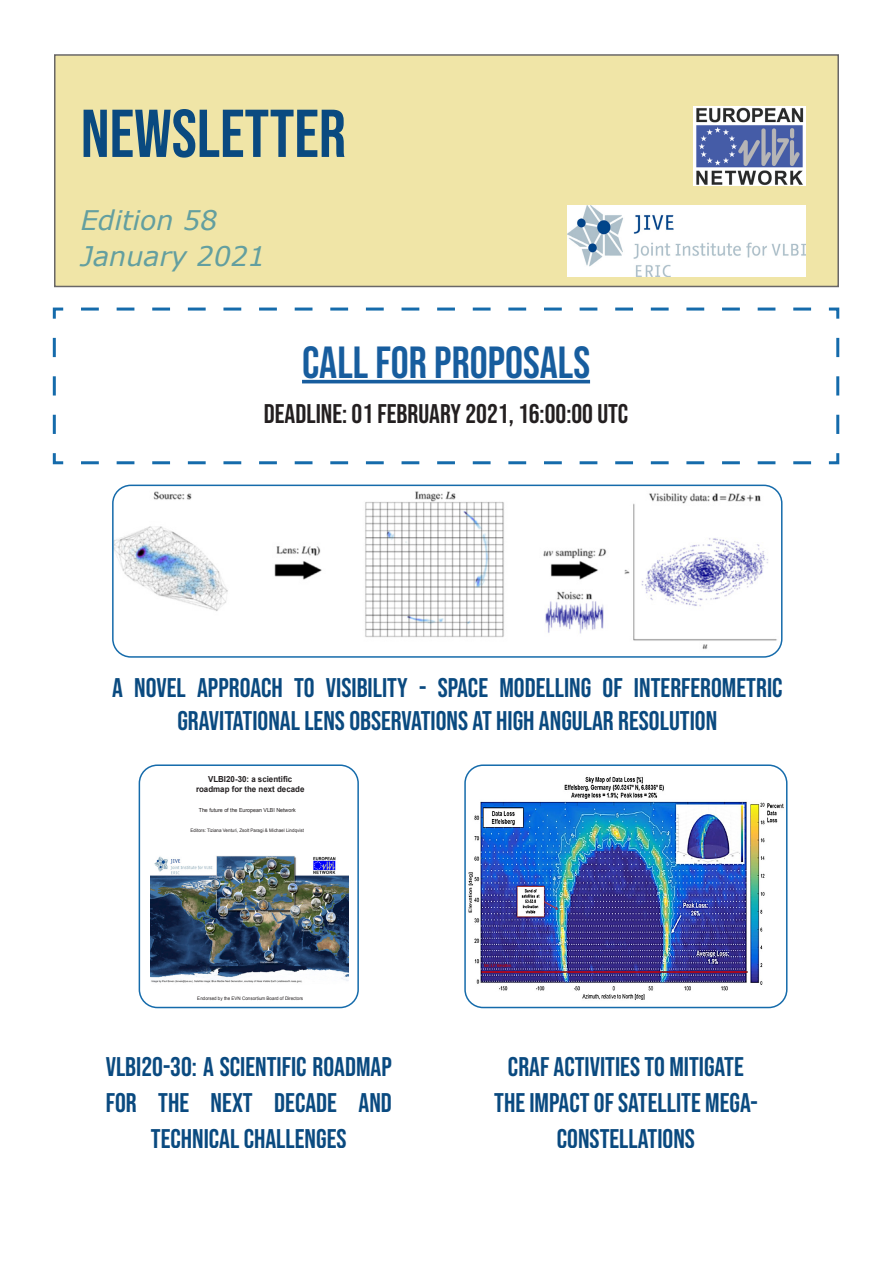
<style>
.page{position:relative;width:893px;height:1263px;background:#fff}
.page>*{position:absolute;margin:0;border:0;box-sizing:border-box;transform-origin:0 0}
.t1{font:67.5px "Bebas Neue";color:#0a4a80}
.t2{font:45px "Bebas Neue";color:#175d9e}
.t3{font:27px/36px "Bebas Neue";color:#0a4a80;text-align:center}
.t4{font:27px "Bebas Neue";color:#231f20}
.t5{font:italic 27px/36px "Verdana";color:#639fa0}
.t6{font:700 8.4px/10.1px "Arial";color:#231f20;text-align:center;scale:.95 1}
.t7{font:5.55px "Arial";color:#231f20;scale:.95 1}
.t8{font:4.8px "Arial";color:#231f20;scale:.95 1}
</style>
<div class="page">
<div style="left:55px;top:55px;width:783px;height:231px;background:#f0e5a7"></div>
<svg style="left:52px;top:307px;width:788px;height:158px"></svg>
<img style="left:694px;top:106px;width:112px;height:79px">
<img style="left:568px;top:206px;width:238px;height:70px">
<img style="left:151px;top:856px;width:198px;height:127px">
<div style="left:139px;top:764px;width:220px;height:244px;border:2px solid #156bab;border-radius:18px"></div>
<img style="left:113px;top:485px;width:669px;height:172px">
<div style="left:112px;top:485px;width:670px;height:173px;border:2px solid #156bab;border-radius:18px"></div>
<img style="left:467px;top:767px;width:320px;height:240px">
<div style="left:464px;top:764px;width:323px;height:244px;border:2px solid #156bab;border-radius:18px"></div>
<h1 class="t1" style="left:81px;top:95px;width:267px">NEWSLETTER</h1>
<p class="t5" style="left:81px;top:201px;width:186px">Edition 58<br>January 2021</p>
<h2 class="t2" style="left:302px;top:337px;width:289px">CALL FOR PROPOSALS</h2>
<p class="t4" style="left:264px;top:398px;width:366px">DEADLINE: 01 FEBRUARY 2021, 16:00:00 UTC</p>
<p class="t3" style="left:112px;top:671px;width:672px;line-height:32.4px">A NOVEL APPROACH TO VISIBILITY - SPACE MODELLING OF INTERFEROMETRIC<br>GRAVITATIONAL LENS OBSERVATIONS AT HIGH ANGULAR RESOLUTION</p>
<p class="t6" style="left:196px;top:774px;width:116px">VLBI20-30: a scientific roadmap for the next decade</p>
<p class="t7" style="left:199px;top:807px;width:104px">The future of the European VLBI Network</p>
<p class="t8" style="left:191px;top:828px;width:121px">Editors: Tiziana Venturi, Zsolt Paragi &amp; Michael Lindqvist</p>
<p class="t8" style="left:197px;top:995px;width:113px">Endorsed by the EVN Consortium Board of Directors</p>
<p class="t3" style="left:106px;top:1048px;width:288px">VLBI20-30: A SCIENTIFIC ROADMAP<br>FOR THE NEXT DECADE AND<br>TECHNICAL CHALLENGES</p>
<p class="t3" style="left:494px;top:1048px;width:265px">CRAF ACTIVITIES TO MITIGATE<br>THE IMPACT OF SATELLITE MEGA-<br>CONSTELLATIONS</p>
</div>
